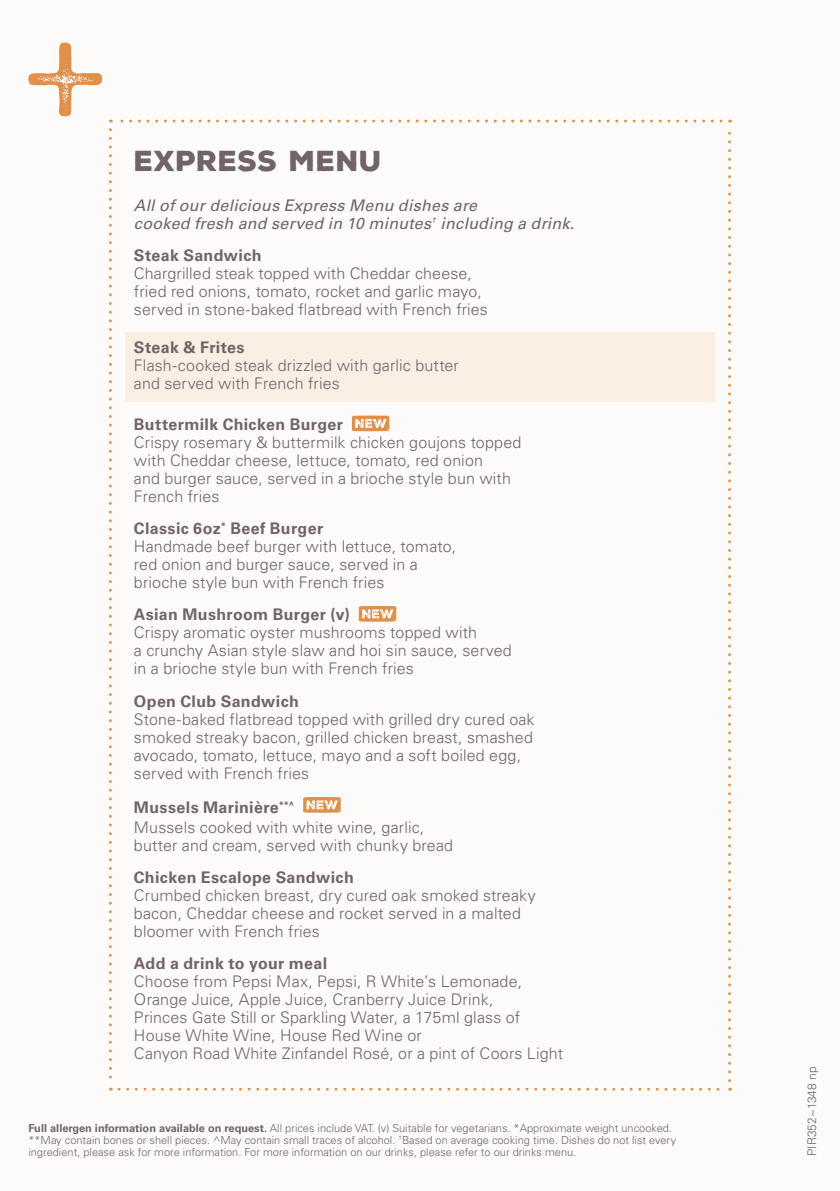
<style>
.page{position:relative;width:840px;height:1191px;background:#fff}
.page>*{position:absolute;margin:0;border:0;box-sizing:border-box;transform-origin:0 0}
.t1{font:900 28px "Nexa Rust Sans";color:#706369}
.t2{font:300 16px/18px "Univers";letter-spacing:.01em;color:#706369}
.t3{font:700 16px "Univers";letter-spacing:.02em;color:#706369}
.t4{font:italic 16px/18px "Univers";letter-spacing:.015em;color:#706369}
.t5{font:300 12px "Univers";color:#706369}
.t6{font:300 11px/12px "Univers";color:#706369}
.s1{font-weight:700}
</style>
<div class="page">
<div style="left:0;top:0;width:839px;height:1191px;background:#fdfbf9"></div>
<svg style="left:109px;top:130px;width:3px;height:960px"></svg>
<svg style="left:119px;top:1087px;width:611px;height:3px"></svg>
<svg style="left:728px;top:120px;width:2px;height:960px"></svg>
<svg style="left:110px;top:120px;width:610px;height:2px"></svg>
<svg style="left:28px;top:43px;width:74px;height:73px"></svg>
<div style="left:125px;top:332px;width:589px;height:69px;background:#fbeee3"></div>
<svg style="left:351px;top:415px;width:38px;height:17px"></svg>
<svg style="left:358px;top:606px;width:38px;height:16px"></svg>
<svg style="left:303px;top:797px;width:38px;height:16px"></svg>
<h1 class="t1" style="left:134px;top:141px;width:249px">EXPRESS MENU</h1>
<p class="t4" style="left:134px;top:197px;width:441px">All of our delicious Express Menu dishes are<br>cooked fresh and served in 10 minutes<sup>†</sup> including a drink.</p>
<p class="t3" style="left:134px;top:246px;width:129px">Steak Sandwich</p>
<p class="t2" style="left:134px;top:265px;width:355px">Chargrilled steak topped with Cheddar cheese, fried red onions, tomato, rocket and garlic mayo, served in stone-baked flatbread with French fries</p>
<p class="t3" style="left:134px;top:338px;width:112px">Steak &amp; Frites</p>
<p class="t2" style="left:134px;top:357px;width:326px">Flash-cooked steak drizzled with garlic butter and served with French fries</p>
<p class="t3" style="left:134px;top:415px;width:210px">Buttermilk Chicken Burger</p>
<p class="t2" style="left:134px;top:433px;width:389px">Crispy rosemary &amp; buttermilk chicken goujons topped with Cheddar cheese, lettuce, tomato, red onion<br>and burger sauce, served in a brioche style bun with French fries</p>
<p class="t2" style="left:134px;top:519px;width:323px"><span class="s1">Classic 6oz</span><sup>*</sup> <span class="s1">Beef Burger<br></span>Handmade beef burger with lettuce, tomato, red onion and burger sauce, served in a brioche style bun with French fries</p>
<p class="t3" style="left:134px;top:605px;width:217px">Asian Mushroom Burger (v)</p>
<p class="t2" style="left:134px;top:624px;width:379px">Crispy aromatic oyster mushrooms topped with<br>a crunchy Asian style slaw and hoi sin sauce, served in a brioche style bun with French fries</p>
<p class="t3" style="left:134px;top:691px;width:166px">Open Club Sandwich</p>
<p class="t2" style="left:134px;top:710px;width:402px">Stone-baked flatbread topped with grilled dry cured oak smoked streaky bacon, grilled chicken breast, smashed avocado, tomato, lettuce, mayo and a soft boiled egg, served with French fries</p>
<p class="t2" style="left:134px;top:797px;width:292px;line-height:20px"><span class="s1">Mussels Marinière</span><sup>**^<br></sup>Mussels cooked with white wine, garlic,</p>
<p class="t2" style="left:134px;top:836px;width:320px">butter and cream, served with chunky bread</p>
<p class="t3" style="left:134px;top:868px;width:221px">Chicken Escalope Sandwich</p>
<p class="t2" style="left:134px;top:886px;width:403px">Crumbed chicken breast, dry cured oak smoked streaky bacon, Cheddar cheese and rocket served in a malted bloomer with French fries</p>
<p class="t3" style="left:134px;top:954px;width:194px">Add a drink to your meal</p>
<p class="t2" style="left:134px;top:972px;width:430px">Choose from Pepsi Max, Pepsi, R White’s Lemonade, Orange Juice, Apple Juice, Cranberry Juice Drink,<br>Princes Gate Still or Sparkling Water, a 175ml glass of House White Wine, House Red Wine or<br>Canyon Road White Zinfandel Rosé, or a pint of Coors Light</p>
<p class="t6" style="left:28px;top:1121px;width:649px"><span class="s1">Full allergen information available on request.</span> All prices include VAT. (v) Suitable for vegetarians. *Approximate weight uncooked. **May contain bones or shell pieces. ^May contain small traces of alcohol. <sup>†</sup>Based on average cooking time. Dishes do not list every ingredient, please ask for more information. For more information on our drinks, please refer to our drinks menu.</p>
<p class="t5" style="left:804px;top:1156px;width:91px;rotate:-90deg">PIR352~1348 np</p>
</div>
